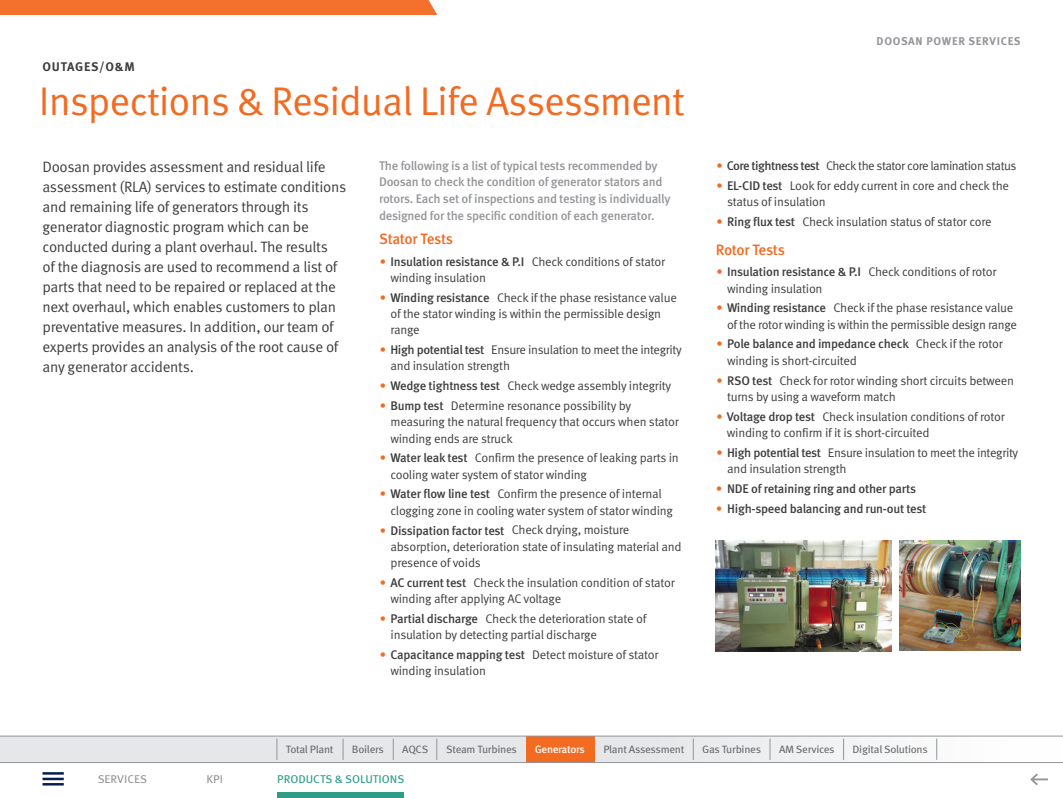
<style>
.page{position:relative;width:1063px;height:798px;background:#fff}
.page>*{position:absolute;margin:0;border:0;box-sizing:border-box;transform-origin:0 0}
.t1{font:40px "Meta Pro Norm";letter-spacing:-.025em;color:#f36a21}
.t2{font:15px/20px "Meta Pro Norm";letter-spacing:-.02em;color:#3e3e3f}
.t3{font:500 15px "Meta Pro";letter-spacing:-.025em;color:#f36a21}
.t4{font:12.5px/16.2px "Meta Pro Norm";letter-spacing:-.02em;color:#3e3e3f}
.t5{font:500 12.5px/16.2px "Meta Pro";letter-spacing:-.02em;color:#939598}
.t6{font:500 12.5px "Meta Pro";letter-spacing:-.02em;color:#3e3e3f}
.t7{font:12.5px "Meta Pro Norm";letter-spacing:-.04em;color:#3e3e3f}
.t8{font:700 12.5px "Meta Pro";letter-spacing:.055em;color:#3e3e3f}
.t9{font:700 11.25px "Meta Pro";letter-spacing:.06em;color:#939598}
.t10{font:11.25px "Meta Pro";color:#2e9d88;scale:1.05 1}
.t11{font:11.25px "Meta Pro";color:#939598;scale:1.05 1}
.t12{font:10.62px "Meta Pro";letter-spacing:-.025em;color:#6c6d70;scale:1.05 1}
.t13{font:500 10.62px "Meta Pro";letter-spacing:-.03em;color:#fff;scale:1.04 1}
.s1{font-family:"Meta Pro";font-weight:500;color:#f36a21}
.s2{font-family:"Meta Pro";font-weight:500}
.s3{font-family:"Meta Pro Norm";font-weight:400;color:#f36a21}
</style>
<div class="page">
<div style="left:0;top:735px;width:1063px;height:27px;background:linear-gradient(to right,#e0e1e3,#f7f7f7)"></div>
<div style="left:526px;top:735px;width:68px;height:27px;background:#f36a21"></div>
<svg style="left:277px;top:738px;width:1px;height:21px"></svg>
<svg style="left:343px;top:738px;width:1px;height:21px"></svg>
<svg style="left:393px;top:738px;width:1px;height:21px"></svg>
<svg style="left:437px;top:738px;width:1px;height:21px"></svg>
<svg style="left:693px;top:738px;width:1px;height:21px"></svg>
<svg style="left:770px;top:738px;width:1px;height:21px"></svg>
<svg style="left:843px;top:738px;width:1px;height:21px"></svg>
<svg style="left:937px;top:738px;width:1px;height:21px"></svg>
<hr style="left:0;top:735px;width:1063px;height:1px;background:#939598">
<hr style="left:0;top:762px;width:1063px;height:1px;background:#939598">
<div style="left:277px;top:792px;width:127px;height:5px;background:#2e9d88"></div>
<svg style="left:1030px;top:773px;width:18px;height:13px"></svg>
<div style="left:0;top:0;width:437px;height:14px;background:#f3712c"></div>
<hr style="left:43px;top:771px;width:21px;height:3px;background:#081d52">
<hr style="left:43px;top:777px;width:21px;height:2px;background:#081d52">
<hr style="left:43px;top:782px;width:21px;height:3px;background:#081d52">
<img style="left:716px;top:540px;width:176px;height:111px">
<img style="left:899px;top:540px;width:122px;height:110px">
<p class="t8" style="left:43px;top:57px;width:94px">OUTAGES/O&amp;M</p>
<p class="t1" style="left:39px;top:71px;width:647px">Inspections &amp; Residual Life Assessment</p>
<p class="t2" style="left:43px;top:156px;width:305px">Doosan provides assessment and residual life assessment (RLA) services to estimate conditions and remaining life of generators through its generator diagnostic program which can be conducted during a plant overhaul. The results<br>of the diagnosis are used to recommend a list of parts that need to be repaired or replaced at the next overhaul, which enables customers to plan preventative measures. In addition, our team of experts provides an analysis of the root cause of any generator accidents.</p>
<p class="t5" style="left:379px;top:157px;width:293px">The following is a list of typical tests recommended by<br>Doosan to check the condition of generator stators and rotors. Each set of inspections and testing is individually</p>
<p class="t5" style="left:379px;top:207px;width:277px">designed for the specific condition of each generator.</p>
<p class="t3" style="left:379px;top:227px;width:75px">Stator Tests</p>
<p class="t4" style="left:391px;top:252px;width:276px;text-indent:-11px"><span class="s1">∙</span> <span class="s2">Insulation resistance &amp; P.I</span> Check conditions of stator winding insulation</p>
<p class="t4" style="left:390px;top:288px;width:288px;text-indent:-11px"><span class="s1">∙</span> <span class="s2">Winding resistance</span> Check if the phase resistance value of the stator winding is within the permissible design range</p>
<p class="t4" style="left:390px;top:340px;width:293px;text-indent:-11px"><span class="s1">∙</span> <span class="s2">High potential test</span> Ensure insulation to meet the integrity and insulation strength</p>
<p class="t4" style="left:379px;top:377px;width:294px"><span class="s1">∙</span> <span class="s2">Wedge tightness test</span> Check wedge assembly integrity</p>
<p class="t4" style="left:391px;top:396px;width:290px;text-indent:-11px"><span class="s1">∙</span> <span class="s2">Bump test</span> Determine resonance possibility by measuring the natural frequency that occurs when stator winding ends are struck</p>
<p class="t4" style="left:390px;top:449px;width:290px;text-indent:-11px"><span class="s1">∙</span> <span class="s2">Water leak test</span> Confirm the presence of leaking parts in cooling water system of stator winding</p>
<p class="t4" style="left:390px;top:485px;width:284px;text-indent:-11px"><span class="s1">∙</span> <span class="s2">Water flow line test</span> Confirm the presence of internal clogging zone in cooling water system of stator winding</p>
<p class="t4" style="left:391px;top:521px;width:293px;text-indent:-11px"><span class="s1">∙</span> <span class="s2">Dissipation factor test</span> Check drying, moisture absorption, deterioration state of insulating material and presence of voids</p>
<p class="t4" style="left:391px;top:573px;width:286px;text-indent:-11px"><span class="s1">∙</span> <span class="s2">AC current test</span> Check the insulation condition of stator winding after applying AC voltage</p>
<p class="t4" style="left:391px;top:609px;width:258px;text-indent:-11px"><span class="s1">∙</span> <span class="s2">Partial discharge</span> Check the deterioration state of insulation by detecting partial discharge</p>
<p class="t4" style="left:391px;top:645px;width:269px;text-indent:-11px"><span class="s1">∙</span> <span class="s2">Capacitance mapping test</span> Detect moisture of stator winding insulation</p>
<p class="t9" style="left:877px;top:32px;width:145px">DOOSAN POWER SERVICES</p>
<p class="t7" style="left:716px;top:156px;width:302px"><span class="s1">∙</span> <span class="s2">Core tightness test</span> Check the stator core lamination status</p>
<p class="t4" style="left:727px;top:177px;width:283px;text-indent:-11px"><span class="s1">∙</span> <span class="s2">EL-CID test</span> Look for eddy current in core and check the status of insulation</p>
<p class="t4" style="left:716px;top:213px;width:277px"><span class="s1">∙</span> <span class="s2">Ring flux test</span> Check insulation status of stator core</p>
<p class="t3" style="left:716px;top:238px;width:71px">Rotor Tests</p>
<p class="t4" style="left:727px;top:263px;width:271px;text-indent:-11px"><span class="s1">∙</span> <span class="s2">Insulation resistance &amp; P.I</span> Check conditions of rotor winding insulation</p>
<p class="t4" style="left:716px;top:299px;width:303px;text-align:right"><span class="s1">∙</span> <span class="s2">Winding resistance</span> Check if the phase resistance value of the rotor winding is within the permissible design range</p>
<p class="t4" style="left:727px;top:335px;width:277px;text-indent:-11px"><span class="s1">∙</span> <span class="s2">Pole balance and impedance check</span> Check if the rotor winding is short-circuited</p>
<p class="t4" style="left:727px;top:371px;width:288px;text-indent:-11px"><span class="s1">∙</span> <span class="s2">RSO test</span> Check for rotor winding short circuits between turns by using a waveform match</p>
<p class="t4" style="left:727px;top:407px;width:279px;text-indent:-11px"><span class="s1">∙</span> <span class="s2">Voltage drop test</span> Check insulation conditions of rotor winding to confirm if it is short-circuited</p>
<p class="t4" style="left:727px;top:443px;width:293px;text-indent:-11px"><span class="s1">∙</span> <span class="s2">High potential test</span> Ensure insulation to meet the integrity and insulation strength</p>
<p class="t6" style="left:716px;top:478px;width:202px"><span class="s3">∙</span> NDE of retaining ring and other parts</p>
<p class="t6" style="left:716px;top:498px;width:212px"><span class="s3">∙</span> High-speed balancing and run-out test</p>
<p class="t12" style="left:286px;top:740px;width:47px">Total Plant</p>
<p class="t12" style="left:352px;top:740px;width:32px">Boilers</p>
<p class="t12" style="left:402px;top:740px;width:26px">AQCS</p>
<p class="t12" style="left:446px;top:740px;width:69px">Steam Turbines</p>
<p class="t13" style="left:535px;top:740px;width:50px">Generators</p>
<p class="t12" style="left:603px;top:740px;width:79px">Plant Assessment</p>
<p class="t12" style="left:702px;top:740px;width:58px">Gas Turbines</p>
<p class="t12" style="left:779px;top:740px;width:55px">AM Services</p>
<p class="t12" style="left:853px;top:740px;width:73px">Digital Solutions</p>
<p class="t11" style="left:98px;top:769px;width:48px">SERVICES</p>
<p class="t11" style="left:206px;top:769px;width:17px">KPI</p>
<p class="t10" style="left:277px;top:769px;width:123px">PRODUCTS &amp; SOLUTIONS</p>
</div>
